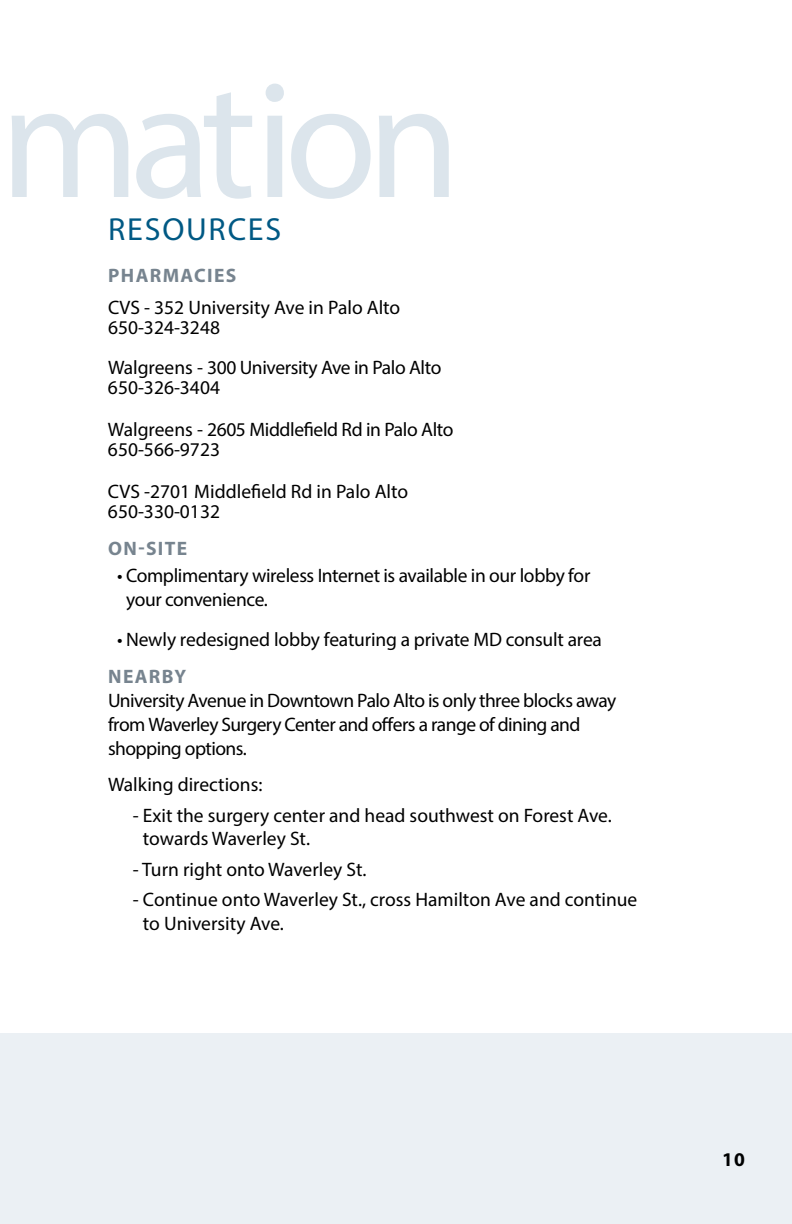
<style>
.page{position:relative;width:792px;height:1224px;background:#fff}
.page>*{position:absolute;margin:0;border:0;box-sizing:border-box;transform-origin:0 0}
.t1{font:168px "Myriad Pro";letter-spacing:-.06em;color:#dce5ec}
.t2{font:32px "Myriad Pro";letter-spacing:.055em;color:#005984}
.t3{font:19.6px/20px "Myriad Pro";letter-spacing:-.01em;color:#000}
.t4{font:19.6px/24px "Myriad Pro";letter-spacing:-.03em;color:#000}
.t5{font:700 19.6px "Myriad Pro";letter-spacing:.07em;color:#77848f}
.t6{font:700 19.6px "Myriad Pro";color:#000101}
</style>
<div class="page">
<div style="left:0;top:1033px;width:792px;height:114px;background:#ebf0f4"></div>
<div style="left:0;top:1043px;width:792px;height:181px;background:#ebf0f4"></div>
<h1 class="t1" style="left:0;top:37px;width:462px">mation</h1>
<h2 class="t2" style="left:108px;top:210px;width:174px">RESOURCES</h2>
<p class="t5" style="left:108px;top:263px;width:130px">PHARMACIES</p>
<p class="t3" style="left:108px;top:297px;width:294px">CVS - 352 University Ave in Palo Alto<br>650-324-3248</p>
<p class="t3" style="left:108px;top:357px;width:335px">Walgreens - 300 University Ave in Palo Alto<br>650-326-3404</p>
<p class="t3" style="left:108px;top:419px;width:347px">Walgreens - 2605 Middlefield Rd in Palo Alto<br>650-566-9723</p>
<p class="t3" style="left:108px;top:481px;width:302px">CVS -2701 Middlefield Rd in Palo Alto<br>650-330-0132</p>
<p class="t5" style="left:108px;top:535px;width:81px">ON-SITE</p>
<p class="t3" style="left:126px;top:563px;width:466px;line-height:24px;text-indent:-9px">• Complimentary wireless Internet is available in our lobby for your convenience.</p>
<p class="t3" style="left:117px;top:629px;width:487px">• Newly redesigned lobby featuring a private MD consult area</p>
<p class="t5" style="left:108px;top:663px;width:79px">NEARBY</p>
<p class="t4" style="left:108px;top:688px;width:510px">University Avenue in Downtown Palo Alto is only three blocks away from Waverley Surgery Center and offers a range of dining and shopping options.</p>
<p class="t3" style="left:108px;top:774px;width:156px">Walking directions:</p>
<p class="t3" style="left:143px;top:803px;width:470px;line-height:23.4px;text-indent:-10px">- Exit the surgery center and head southwest on Forest Ave. towards Waverley St.</p>
<p class="t3" style="left:133px;top:859px;width:235px">- Turn right onto Waverley St.</p>
<p class="t3" style="left:143px;top:888px;width:496px;line-height:23.4px;text-indent:-10px">- Continue onto Waverley St., cross Hamilton Ave and continue to University Ave.</p>
<p class="t6" style="left:722px;top:1146px;width:24px">10</p>
</div>
